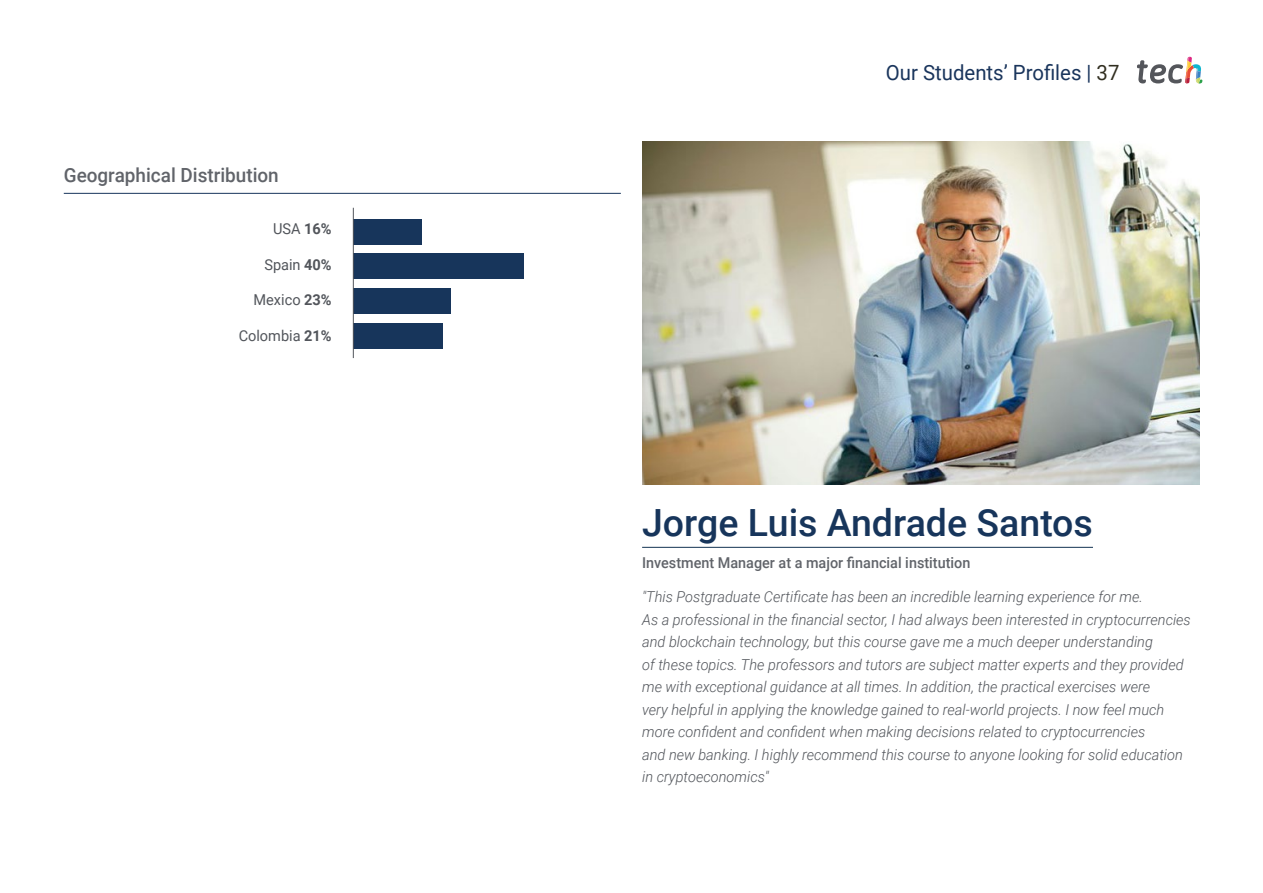
<style>
.page{position:relative;width:1263px;height:893px;background:#fff}
.page>*{position:absolute;margin:0;border:0;box-sizing:border-box;transform-origin:0 0}
.t1{font:500 37.5px "Roboto";color:#17355b}
.t2{font:21px "Roboto";color:#1a355c}
.t3{font:500 19.5px "Roboto";color:#61646a}
.t4{font:italic 300 15px/22.5px "Roboto";color:#52555b}
.t5{font:500 15px "Roboto";color:#61646a;scale:.96 1}
.t6{font:15px "Roboto";color:#52555b}
.s1{font-weight:700}
.s2{color:#312e20}
</style>
<div class="page">
<svg style="left:1137px;top:57px;width:65px;height:27px"></svg>
<hr style="left:642px;top:547px;width:451px;height:1px;background:#123352">
<img style="left:642px;top:141px;width:557px;height:343px">
<hr style="left:64px;top:193px;width:557px;height:1px;background:#17355b">
<div style="left:353px;top:219px;width:68px;height:25px;background:#17355b"></div>
<div style="left:353px;top:254px;width:170px;height:25px;background:#17355b"></div>
<div style="left:353px;top:288px;width:98px;height:26px;background:#17355b"></div>
<div style="left:353px;top:323px;width:90px;height:26px;background:#17355b"></div>
<hr style="left:353px;top:208px;width:1px;height:150px;background:#52555b">
<h3 class="t3" style="left:64px;top:161px;width:217px">Geographical Distribution</h3>
<p class="t6" style="left:273px;top:218px;width:60px">USA <span class="s1">16%</span></p>
<p class="t6" style="left:264px;top:254px;width:69px">Spain <span class="s1">40%</span></p>
<p class="t6" style="left:254px;top:289px;width:80px">Mexico <span class="s1">23%</span></p>
<p class="t6" style="left:239px;top:325px;width:95px">Colombia <span class="s1">21%</span></p>
<h2 class="t2" style="left:886px;top:57px;width:235px">Our Students’ Profiles | <span class="s2">37</span></h2>
<h1 class="t1" style="left:642px;top:496px;width:452px">Jorge Luis Andrade Santos</h1>
<p class="t5" style="left:642px;top:552px;width:343px">Investment Manager at a major financial institution</p>
<p class="t4" style="left:642px;top:585px;width:550px">"This Postgraduate Certificate has been an incredible learning experience for me.<br>As a professional in the financial sector, I had always been interested in cryptocurrencies and blockchain technology, but this course gave me a much deeper understanding<br>of these topics. The professors and tutors are subject matter experts and they provided me with exceptional guidance at all times. In addition, the practical exercises were<br>very helpful in applying the knowledge gained to real-world projects. I now feel much more confident and confident when making decisions related to cryptocurrencies<br>and new banking. I highly recommend this course to anyone looking for solid education in cryptoeconomics"</p>
</div>
